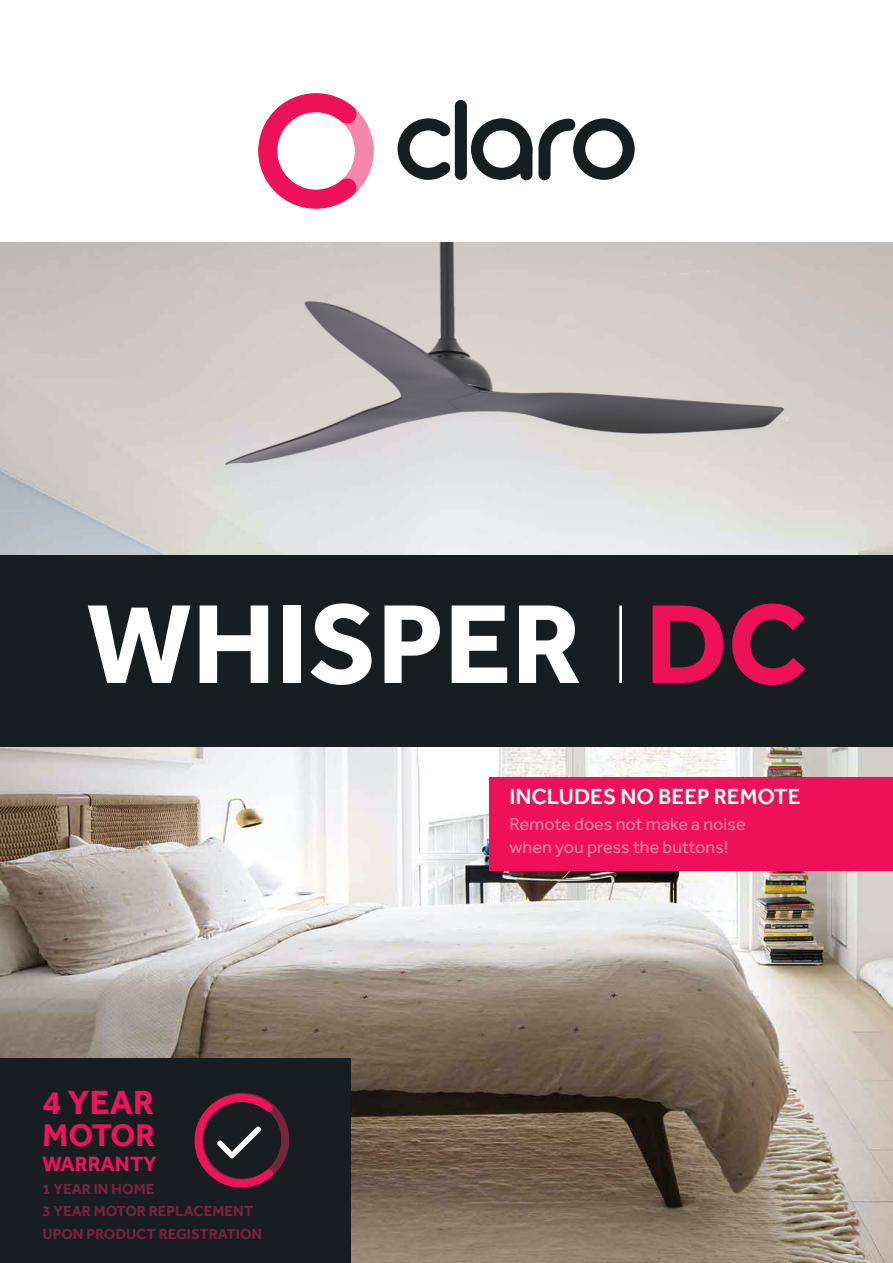
<style>
.page{position:relative;width:893px;height:1263px;background:#fff}
.page>*{position:absolute;margin:0;border:0;box-sizing:border-box;transform-origin:0 0}
.t1{font:700 116.1px "Effra";color:#fff}
.t2{font:700 34.5px "Effra";color:#ed145c}
.t3{font:700 32.25px "Effra";letter-spacing:-.02em;color:#ed145c}
.t4{font:500 22.5px "Effra";color:#fff}
.t5{font:700 21.15px "Effra";color:#ed145c}
.t6{font:18px/22.5px "Effra";color:#fff}
.t7{font:700 15px "Effra";color:#79233e}
.s1{color:#ee1059}
</style>
<div class="page">
<img style="left:0;top:242px;width:893px;height:1021px">
<div style="left:0;top:1059px;width:351px;height:204px;background:#181e20"></div>
<div style="left:0;top:555px;width:893px;height:191px;background:#181e20"></div>
<svg style="left:398px;top:118px;width:53px;height:62px"></svg>
<div style="left:455px;top:100px;width:12px;height:80px;background:#181e20;border-radius:6px"></div>
<svg style="left:538px;top:118px;width:97px;height:62px"></svg>
<svg style="left:471px;top:118px;width:61px;height:62px"></svg>
<div style="left:520px;top:143px;width:12px;height:37px;background:#181e20;border-radius:6px"></div>
<svg style="left:258px;top:93px;width:116px;height:116px"></svg>
<hr style="left:619px;top:605px;width:3px;height:78px;background:#fff">
<div style="left:490px;top:777px;width:403px;height:94px;background:#ee1059"></div>
<svg style="left:195px;top:1093px;width:94px;height:94px"></svg>
<p class="t1" style="left:86px;top:575px;width:722px">WHISPER <span class="s1">DC</span></p>
<p class="t2" style="left:43px;top:1082px;width:113px">4 YEAR</p>
<p class="t3" style="left:43px;top:1116px;width:114px">MOTOR</p>
<p class="t5" style="left:43px;top:1151px;width:116px">WARRANTY</p>
<p class="t7" style="left:43px;top:1180px;width:113px">1 YEAR IN HOME</p>
<p class="t7" style="left:43px;top:1202px;width:212px">3 YEAR MOTOR REPLACEMENT</p>
<p class="t7" style="left:43px;top:1225px;width:221px">UPON PRODUCT REGISTRATION</p>
<p class="t4" style="left:509px;top:783px;width:293px">INCLUDES NO BEEP REMOTE</p>
<p class="t6" style="left:510px;top:813px;width:238px">Remote does not make a noise when you press the buttons!</p>
</div>
